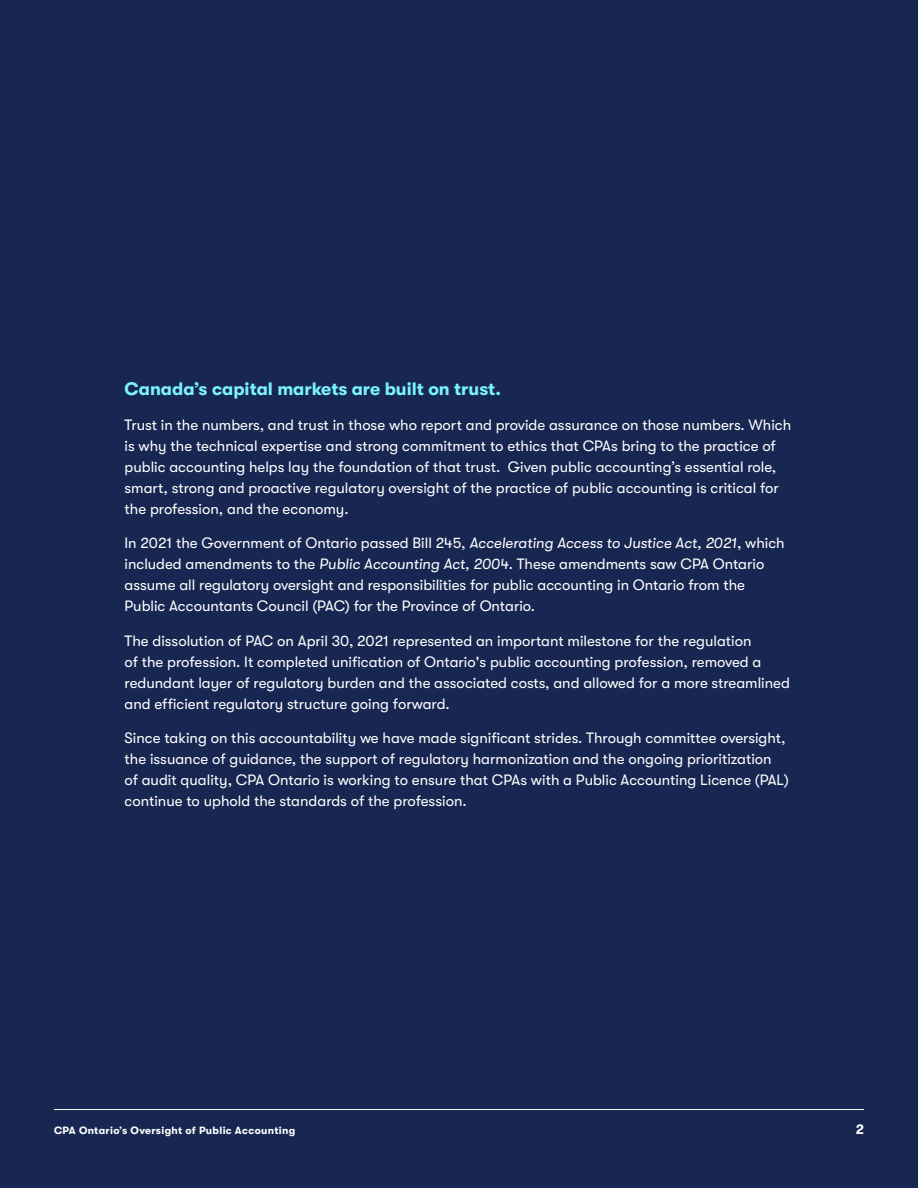
<style>
.page{position:relative;width:918px;height:1188px;background:#172751}
.page>*{position:absolute;margin:0;border:0;box-sizing:border-box;transform-origin:0 0}
.t1{font:700 18px "GT Walsheim";color:#7bf3ff}
.t2{font:15px/21px "GT Walsheim";color:#fff}
.t3{font:700 13.5px "GT Walsheim";color:#fff}
.t4{font:700 10.5px "GT Walsheim";letter-spacing:.03em;color:#fff}
.s1{font-style:italic}
</style>
<div class="page">
<hr style="left:54px;top:1109px;width:810px;height:1px;background:#fff">
<p class="t1" style="left:125px;top:379px;width:378px">Canada’s capital markets are built on trust.</p>
<p class="t2" style="left:125px;top:414px;width:668px">Trust in the numbers, and trust in those who report and provide assurance on those numbers. Which is why the technical expertise and strong commitment to ethics that CPAs bring to the practice of public accounting helps lay the foundation of that trust. Given public accounting’s essential role, smart, strong and proactive regulatory oversight of the practice of public accounting is critical for the profession, and the economy.</p>
<p class="t2" style="left:125px;top:533px;width:662px">In 2021 the Government of Ontario passed Bill 245, <span class="s1">Accelerating Access to Justice Act, 2021</span>, which included amendments to the <span class="s1">Public Accounting Act, 2004</span>. These amendments saw CPA Ontario assume all regulatory oversight and responsibilities for public accounting in Ontario from the Public Accountants Council (PAC) for the Province of Ontario.</p>
<p class="t2" style="left:125px;top:630px;width:667px">The dissolution of PAC on April 30, 2021 represented an important milestone for the regulation<br>of the profession. It completed unification of Ontario's public accounting profession, removed a redundant layer of regulatory burden and the associated costs, and allowed for a more streamlined and efficient regulatory structure going forward.</p>
<p class="t2" style="left:125px;top:728px;width:666px">Since taking on this accountability we have made significant strides. Through committee oversight, the issuance of guidance, the support of regulatory harmonization and the ongoing prioritization of audit quality, CPA Ontario is working to ensure that CPAs with a Public Accounting Licence (PAL) continue to uphold the standards of the profession.</p>
<p class="t4" style="left:54px;top:1124px;width:243px">CPA Ontario’s Oversight of Public Accounting</p>
<p class="t3" style="left:856px;top:1121px;width:10px">2</p>
</div>
